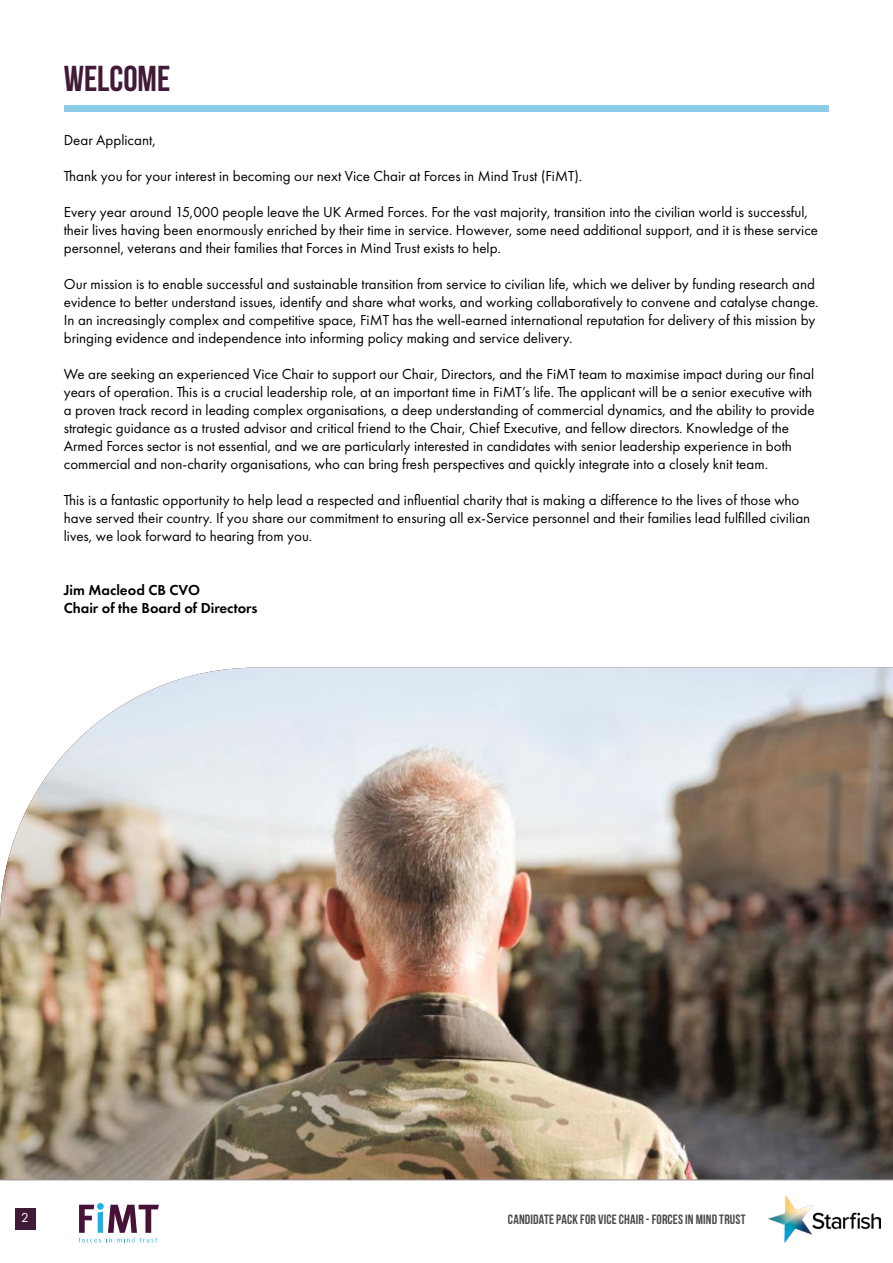
<style>
.page{position:relative;width:893px;height:1263px;background:#fff}
.page>*{position:absolute;margin:0;border:0;box-sizing:border-box;transform-origin:0 0}
.t1{font:700 36px "Bebas Neue";color:#401a37}
.t2{font:15px/18px "Futura PT";color:#000}
.t3{font:600 15px/18px "Futura PT";color:#000}
.t4{font:700 13.5px "Bebas Neue";letter-spacing:.01em;color:#4a4a49}
.t5{font:13.5px "Futura PT";color:#fff}
</style>
<div class="page">
<svg style="left:79px;top:1205px;width:80px;height:37px"></svg>
<div style="left:97px;top:1203px;width:7px;height:7px;background:#1fb0e7;border-radius:50%"></div>
<img style="left:768px;top:1196px;width:112px;height:46px">
<div style="left:15px;top:1208px;width:20px;height:21px;background:#401a37"></div>
<hr style="left:0;top:1179px;width:893px;height:2px;background:#000">
<div style="left:64px;top:105px;width:765px;height:7px;background:#8bcce9"></div>
<img style="left:0;top:668px;width:893px;height:511px">
<h1 class="t1" style="left:64px;top:59px;width:108px">WELCOME</h1>
<p class="t2" style="left:64px;top:131px;width:94px">Dear Applicant,</p>
<p class="t2" style="left:64px;top:167px;width:520px">Thank you for your interest in becoming our next Vice Chair at Forces in Mind Trust (FiMT).</p>
<p class="t2" style="left:64px;top:203px;width:756px">Every year around 15,000 people leave the UK Armed Forces. For the vast majority, transition into the civilian world is successful, their lives having been enormously enriched by their time in service. However, some need additional support, and it is these service personnel, veterans and their families that Forces in Mind Trust exists to help.</p>
<p class="t2" style="left:64px;top:275px;width:756px">Our mission is to enable successful and sustainable transition from service to civilian life, which we deliver by funding research and evidence to better understand issues, identify and share what works, and working collaboratively to convene and catalyse change.<br>In an increasingly complex and competitive space, FiMT has the well-earned international reputation for delivery of this mission by bringing evidence and independence into informing policy making and service delivery.</p>
<p class="t2" style="left:64px;top:365px;width:752px">We are seeking an experienced Vice Chair to support our Chair, Directors, and the FiMT team to maximise impact during our final years of operation. This is a crucial leadership role, at an important time in FiMT’s life. The applicant will be a senior executive with a proven track record in leading complex organisations, a deep understanding of commercial dynamics, and the ability to provide strategic guidance as a trusted advisor and critical friend to the Chair, Chief Executive, and fellow directors. Knowledge of the Armed Forces sector is not essential, and we are particularly interested in candidates with senior leadership experience in both commercial and non-charity organisations, who can bring fresh perspectives and quickly integrate into a closely knit team.</p>
<p class="t2" style="left:64px;top:491px;width:748px">This is a fantastic opportunity to help lead a respected and influential charity that is making a difference to the lives of those who have served their country. If you share our commitment to ensuring all ex-Service personnel and their families lead fulfilled civilian lives, we look forward to hearing from you.</p>
<p class="t3" style="left:64px;top:581px;width:195px">Jim Macleod CB CVO<br>Chair of the Board of Directors</p>
<p class="t5" style="left:21px;top:1210px;width:9px">2</p>
<p class="t4" style="left:508px;top:1211px;width:239px">CANDIDATE PACK FOR VICE CHAIR - FORCES IN MIND TRUST</p>
</div>
